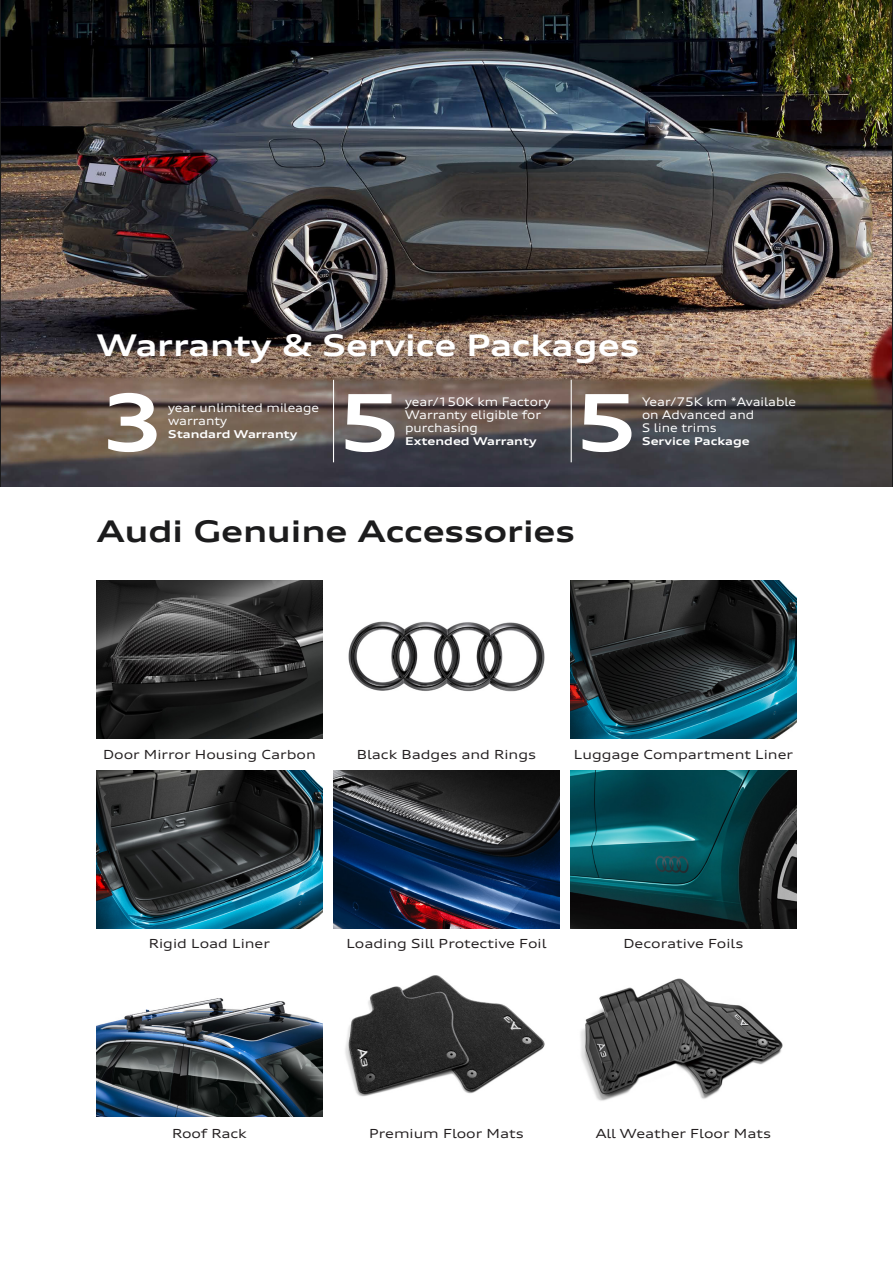
<style>
.page{position:relative;width:893px;height:1263px;background:#fff}
.page>*{position:absolute;margin:0;border:0;box-sizing:border-box;transform-origin:0 0}
.t1{font:700 expanded 78.3px "Audi Type";color:#fff}
.t2{font:700 expanded 30px "Audi Type";color:#fff}
.t3{font:700 expanded 30px "Audi Type";color:#1c1c1d}
.t4{font:expanded 12.6px "Audi Type";color:#231f20}
.t5{font:expanded 12px/13px "Audi Type";color:#fff;scale:.91 1}
.t6{font:700 expanded 10.95px "Audi Type";color:#fff}
</style>
<div class="page">
<img style="left:1px;top:0;width:891px;height:487px">
<hr style="left:333px;top:380px;width:1px;height:82px;background:#fff">
<hr style="left:571px;top:380px;width:1px;height:82px;background:#fff">
<img style="left:97px;top:998px;width:225px;height:118px">
<img style="left:97px;top:580px;width:225px;height:158px">
<img style="left:97px;top:770px;width:225px;height:158px">
<img style="left:345px;top:975px;width:200px;height:122px">
<img style="left:348px;top:621px;width:197px;height:71px">
<img style="left:334px;top:770px;width:225px;height:158px">
<img style="left:580px;top:978px;width:203px;height:123px">
<img style="left:571px;top:580px;width:225px;height:158px">
<img style="left:571px;top:770px;width:225px;height:158px">
<p class="t2" style="left:97px;top:326px;width:544px">Warranty &amp; Service Packages</p>
<p class="t1" style="left:99px;top:374px;width:68px">3</p>
<p class="t5" style="left:168px;top:401px;width:167px">year unlimited mileage warranty</p>
<p class="t6" style="left:168px;top:427px;width:131px">Standard Warranty</p>
<p class="t1" style="left:336px;top:374px;width:68px">5</p>
<p class="t5" style="left:405px;top:395px;width:162px">year/150K km Factory<br>Warranty eligible for purchasing</p>
<p class="t6" style="left:405px;top:434px;width:133px">Extended Warranty</p>
<p class="t1" style="left:573px;top:374px;width:68px">5</p>
<p class="t5" style="left:642px;top:395px;width:171px">Year/75K km *Available on Advanced and</p>
<p class="t5" style="left:642px;top:421px;width:84px">S line trims</p>
<p class="t6" style="left:642px;top:434px;width:109px">Service Package</p>
<p class="t3" style="left:97px;top:512px;width:480px">Audi Genuine Accessories</p>
<p class="t4" style="left:103px;top:747px;width:214px">Door Mirror Housing Carbon</p>
<p class="t4" style="left:357px;top:747px;width:181px">Black Badges and Rings</p>
<p class="t4" style="left:574px;top:747px;width:221px">Luggage Compartment Liner</p>
<p class="t4" style="left:149px;top:936px;width:123px">Rigid Load Liner</p>
<p class="t4" style="left:172px;top:1125px;width:76px">Roof Rack</p>
<p class="t4" style="left:346px;top:936px;width:202px">Loading Sill Protective Foil</p>
<p class="t4" style="left:623px;top:936px;width:122px">Decorative Foils</p>
<p class="t4" style="left:369px;top:1125px;width:156px">Premium Floor Mats</p>
<p class="t4" style="left:596px;top:1125px;width:177px">All Weather Floor Mats</p>
</div>
